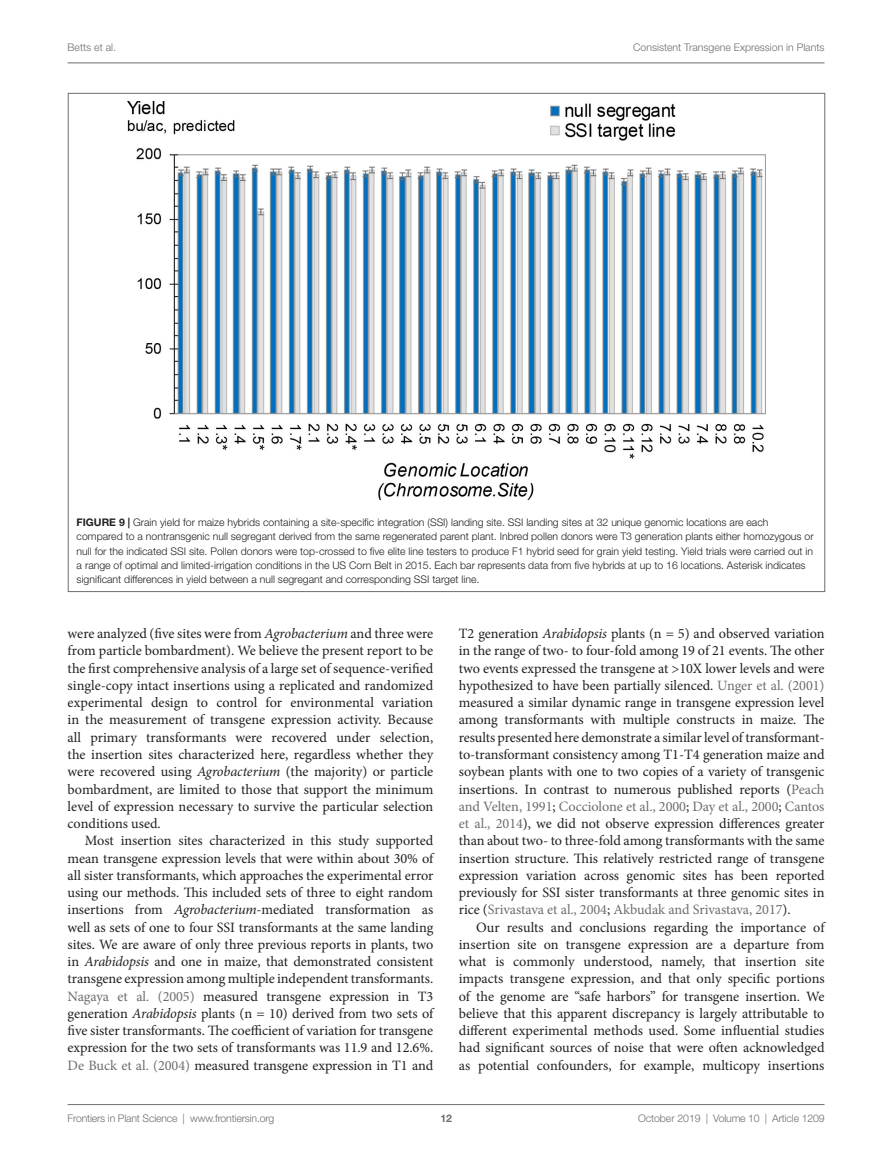
<style>
.page{position:relative;width:893px;height:1170px;background:#fff}
.page>*{position:absolute;margin:0;border:0;box-sizing:border-box;transform-origin:0 0}
.T{font:14.25px/17.2px "Minion Pro";letter-spacing:-.005em;color:#231f20;text-align:justify}
.T1{font:14.25px/17.2px "Minion Pro";color:#231f20;text-align:justify}
.FC{font:300 10.5px/14.2px "Helvetica Neue LT Std";color:#231f20}
.t1{font:300 10.5px "Helvetica Neue LT Std";letter-spacing:-.015em;color:#6c6d70}
.t2{font:700 10.5px "Helvetica Neue LT Std";color:#6c6d70}
.s1{font-weight:700}
.s2{font-style:italic}
.s3{color:#6c6d70}
</style>
<div class="page">
<hr style="left:68px;top:63px;width:756px;height:1px;background:#6c6d70">
<hr style="left:68px;top:1104px;width:756px;height:1px;background:#6c6d70">
<img style="left:127px;top:102px;width:638px;height:397px">
<p class="t1" style="left:68px;top:41px;width:50px">Betts et al.</p>
<p class="t1" style="left:633px;top:41px;width:193px">Consistent Transgene Expression in Plants</p>
<p class="FC" style="left:77px;top:515px;width:739px"><span class="s1">FIGURE 9 |</span> Grain yield for maize hybrids containing a site-specific integration (SSI) landing site. SSI landing sites at 32 unique genomic locations are each compared to a nontransgenic null segregant derived from the same regenerated parent plant. Inbred pollen donors were T3 generation plants either homozygous or null for the indicated SSI site. Pollen donors were top-crossed to five elite line testers to produce F1 hybrid seed for grain yield testing. Yield trials were carried out in a range of optimal and limited-irrigation conditions in the US Corn Belt in 2015. Each bar represents data from five hybrids at up to 16 locations. Asterisk indicates significant differences in yield between a null segregant and corresponding SSI target line.</p>
<p class="T1" style="left:68px;top:625px;width:367px">were analyzed (five sites were from <span class="s2">Agrobacterium</span> and three were from particle bombardment). We believe the present report to be the first comprehensive analysis of a large set of sequence-verified single-copy intact insertions using a replicated and randomized experimental design to control for environmental variation in the measurement of transgene expression activity. Because all primary transformants were recovered under selection, the insertion sites characterized here, regardless whether they were recovered using <span class="s2">Agrobacterium</span> (the majority) or particle bombardment, are limited to those that support the minimum level of expression necessary to survive the particular selection conditions used.</p>
<p class="T" style="left:68px;top:832px;width:367px;text-indent:17px">Most insertion sites characterized in this study supported mean transgene expression levels that were within about 30% of all sister transformants, which approaches the experimental error using our methods. This included sets of three to eight random insertions from <span class="s2">Agrobacterium</span>-mediated transformation as well as sets of one to four SSI transformants at the same landing sites. We are aware of only three previous reports in plants, two in <span class="s2">Arabidopsis</span> and one in maize, that demonstrated consistent transgene expression among multiple independent transformants.<br><span class="s3">Nagaya et al. (2005)</span> measured transgene expression in T3 generation <span class="s2">Arabidopsis</span> plants (n = 10) derived from two sets of five sister transformants. The coefficient of variation for transgene expression for the two sets of transformants was 11.9 and 12.6%.<br><span class="s3">De Buck et al. (2004)</span> measured transgene expression in T1 and</p>
<p class="T" style="left:459px;top:625px;width:367px">T2 generation <span class="s2">Arabidopsis</span> plants (n = 5) and observed variation in the range of two- to four-fold among 19 of 21 events. The other two events expressed the transgene at &gt;10X lower levels and were hypothesized to have been partially silenced. <span class="s3">Unger et al. (2001) </span>measured a similar dynamic range in transgene expression level among transformants with multiple constructs in maize. The results presented here demonstrate a similar level of transformant&shy;to-transformant consistency among T1-T4 generation maize and soybean plants with one to two copies of a variety of transgenic insertions. In contrast to numerous published reports (<span class="s3">Peach and Velten, 1991</span>; <span class="s3">Cocciolone et al., 2000</span>; <span class="s3">Day et al., 2000</span>; <span class="s3">Cantos et al., 2014</span>), we did not observe expression differences greater than about two- to three-fold among transformants with the same insertion structure. This relatively restricted range of transgene expression variation across genomic sites has been reported previously for SSI sister transformants at three genomic sites in rice (<span class="s3">Srivastava et al., 2004</span>; <span class="s3">Akbudak and Srivastava, 2017</span>).</p>
<p class="T" style="left:459px;top:918px;width:367px;text-indent:17px">Our results and conclusions regarding the importance of insertion site on transgene expression are a departure from what is commonly understood, namely, that insertion site impacts transgene expression, and that only specific portions of the genome are “safe harbors” for transgene insertion. We believe that this apparent discrepancy is largely attributable to different experimental methods used. Some influential studies had significant sources of noise that were often acknowledged as potential confounders, for example, multicopy insertions</p>
<p class="t1" style="left:68px;top:1111px;width:208px">Frontiers in Plant Science | www.frontiersin.org</p>
<p class="t2" style="left:440px;top:1111px;width:13px">12</p>
<p class="t1" style="left:638px;top:1111px;width:188px">October 2019 | Volume 10 | Article 1209</p>
</div>
